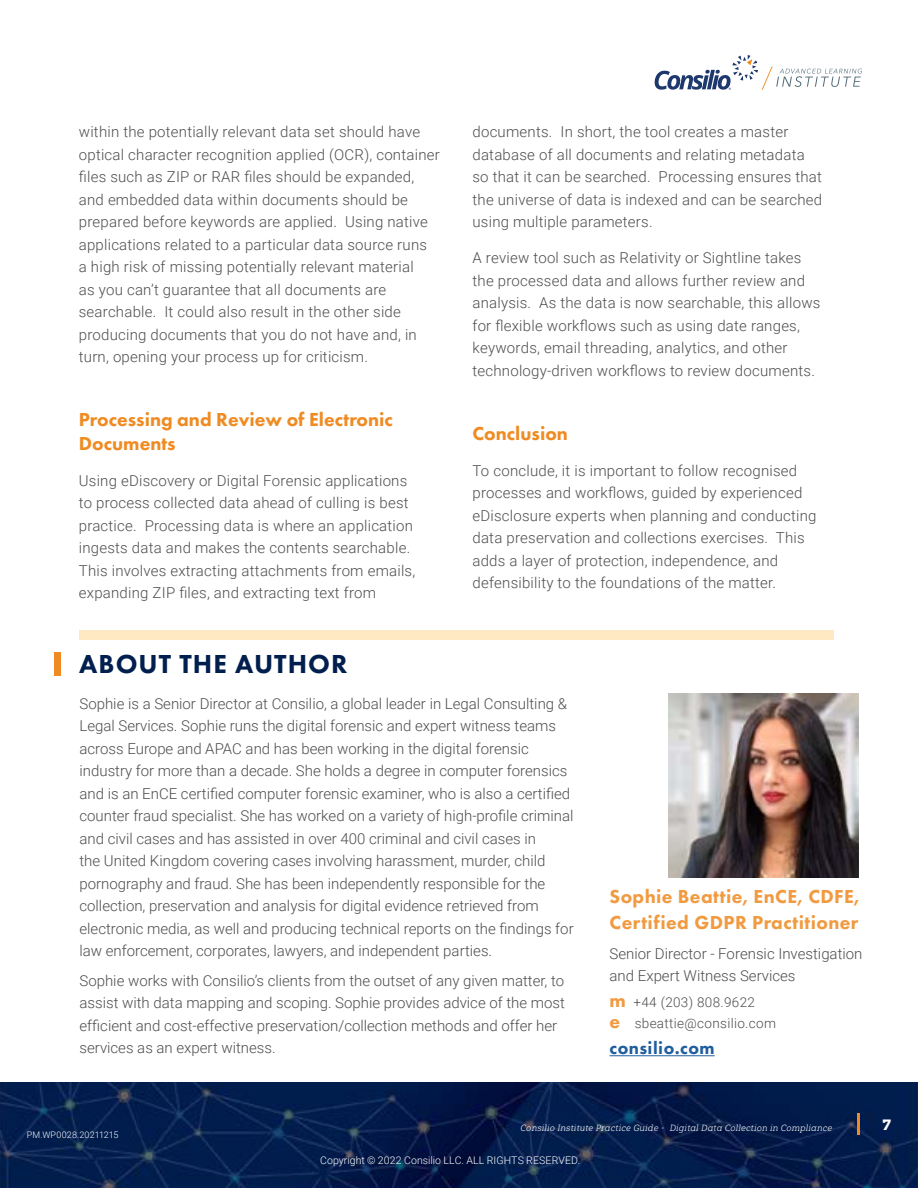
<style>
.page{position:relative;width:918px;height:1188px;background:#fff}
.page>*{position:absolute;margin:0;border:0;box-sizing:border-box;transform-origin:0 0}
.t1{font:800 27px "Futura PT";letter-spacing:.04em;color:#001f4e}
.t2{font:800 19.5px/23.4px "Futura PT";color:#ef8b22}
.t3{font:800 19.5px/26.4px "Futura PT";letter-spacing:.02em;color:#f19a3f}
.t4{font:800 18px "Futura PT";letter-spacing:.025em;color:#215e9e}
.t5{font:300 15px/22.5px "Roboto";letter-spacing:.015em;color:#4d4d4f}
.t6{font:900 expanded 15px "Yorkten Slab";color:#fff}
.t7{font:300 13.5px/20.2px "Roboto";letter-spacing:.025em;color:#4d4d4f}
.t8{font:300 10.5px "Roboto";letter-spacing:.01em;color:#fefefe}
.t9{font:italic 300 expanded 9px "Yorkten Slab";letter-spacing:.03em;color:#fff}
.t10{font:300 9px "Roboto";letter-spacing:.015em;color:#fff}
.s1{font-family:"Futura PT";font-weight:800;font-size:19.5px;color:#f19a3f}
</style>
<div class="page">
<img style="left:0;top:1082px;width:918px;height:106px">
<svg style="left:776px;top:69px;width:86px;height:18px"></svg>
<svg style="left:655px;top:55px;width:103px;height:35px"></svg>
<img style="left:762px;top:67px;width:11px;height:23px">
<hr style="left:857px;top:1114px;width:3px;height:21px;background:#ef8b22">
<div style="left:79px;top:630px;width:754px;height:9px;background:#ffe9c2"></div>
<div style="left:54px;top:652px;width:6px;height:23px;background:#ef8b22"></div>
<hr style="left:610px;top:1055px;width:105px;height:1px;background:#215e9e">
<img style="left:669px;top:693px;width:189px;height:184px">
<p class="t5" style="left:79px;top:120px;width:362px">within the potentially relevant data set should have optical character recognition applied (OCR), container files such as ZIP or RAR files should be expanded, and embedded data within documents should be prepared before keywords are applied. Using native applications related to a particular data source runs<br>a high risk of missing potentially relevant material<br>as you can’t guarantee that all documents are searchable. It could also result in the other side producing documents that you do not have and, in turn, opening your process up for criticism.</p>
<h2 class="t2" style="left:79px;top:408px;width:316px">Processing and Review of Electronic<br>Documents</h2>
<p class="t5" style="left:79px;top:468px;width:338px">Using eDiscovery or Digital Forensic applications to process collected data ahead of culling is best practice. Processing data is where an application ingests data and makes the contents searchable.<br>This involves extracting attachments from emails, expanding ZIP files, and extracting text from</p>
<p class="t5" style="left:472px;top:120px;width:351px">documents. In short, the tool creates a master database of all documents and relating metadata so that it can be searched. Processing ensures that the universe of data is indexed and can be searched using multiple parameters.</p>
<p class="t5" style="left:472px;top:246px;width:349px">A review tool such as Relativity or Sightline takes the processed data and allows further review and analysis. As the data is now searchable, this allows for flexible workflows such as using date ranges, keywords, email threading, analytics, and other technology-driven workflows to review documents.</p>
<h2 class="t2" style="left:472px;top:421px;width:97px">Conclusion</h2>
<p class="t5" style="left:472px;top:458px;width:346px">To conclude, it is important to follow recognised processes and workflows, guided by experienced eDisclosure experts when planning and conducting data preservation and collections exercises. This adds a layer of protection, independence, and defensibility to the foundations of the matter.</p>
<h1 class="t1" style="left:79px;top:647px;width:270px">ABOUT THE AUTHOR</h1>
<p class="t5" style="left:80px;top:692px;width:496px">Sophie is a Senior Director at Consilio, a global leader in Legal Consulting &amp; Legal Services. Sophie runs the digital forensic and expert witness teams across Europe and APAC and has been working in the digital forensic industry for more than a decade. She holds a degree in computer forensics and is an EnCE certified computer forensic examiner, who is also a certified counter fraud specialist. She has worked on a variety of high-profile criminal and civil cases and has assisted in over 400 criminal and civil cases in<br>the United Kingdom covering cases involving harassment, murder, child pornography and fraud. She has been independently responsible for the collection, preservation and analysis for digital evidence retrieved from electronic media, as well and producing technical reports on the findings for law enforcement, corporates, lawyers, and independent parties.</p>
<p class="t5" style="left:80px;top:969px;width:487px">Sophie works with Consilio’s clients from the outset of any given matter, to assist with data mapping and scoping. Sophie provides advice of the most efficient and cost-effective preservation/collection methods and offer her services as an expert witness.</p>
<h2 class="t3" style="left:610px;top:883px;width:252px">Sophie Beattie, EnCE, CDFE,<br>Certified GDPR Practitioner</h2>
<p class="t5" style="left:610px;top:942px;width:254px">Senior Director - Forensic Investigation and Expert Witness Services</p>
<p class="t7" style="left:610px;top:992px;width:168px"><span class="s1">m</span> +44 (203) 808.9622<br><span class="s1">e</span> sbeattie@consilio.com</p>
<p class="t4" style="left:610px;top:1037px;width:107px">consilio.com</p>
<p class="t10" style="left:27px;top:1128px;width:93px">PM.WP0028.20211215</p>
<p class="t9" style="left:521px;top:1123px;width:313px">Consilio Institute Practice Guide - Digital Data Collection in Compliance</p>
<p class="t6" style="left:882px;top:1116px;width:10px">7</p>
<p class="t8" style="left:320px;top:1153px;width:262px">Copyright © 2022 Consilio LLC. ALL RIGHTS RESERVED.</p>
</div>
